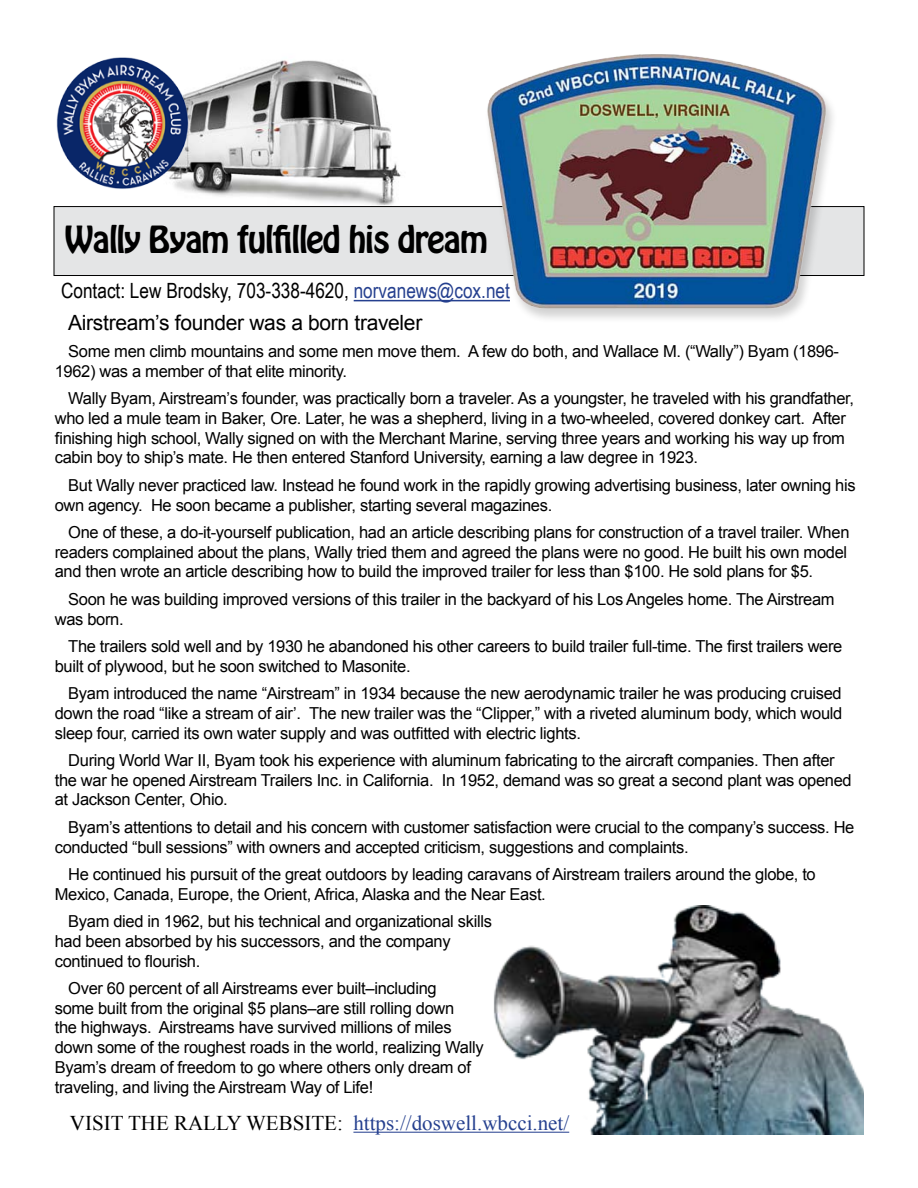
<style>
.page{position:relative;width:918px;height:1188px;background:#fff}
.page>*{position:absolute;margin:0;border:0;box-sizing:border-box;transform-origin:0 0}
.t1{font:33px "Hobo Std";letter-spacing:-.03em;color:#000}
.t2{font:21px "Arial Narrow";color:#000}
.t3{font:21px "Times New Roman";color:#25408f}
.t4{font:21px "Arial";letter-spacing:-.015em;color:#000}
.t5{font:16.5px/19.8px "Arial";letter-spacing:-.02em;color:#000}
.s1{color:#25408f}
.s2{color:#000}
</style>
<div class="page">
<img style="left:186px;top:60px;width:215px;height:145px">
<div style="left:54px;top:207px;width:810px;height:69px;background:#e4e5e6"></div>
<div style="left:54px;top:206px;width:810px;height:70px;border:1px solid #000"></div>
<img style="left:56px;top:57px;width:134px;height:134px">
<div style="left:483px;top:53px;width:355px;height:271px;background:#000;opacity:.18"></div>
<img style="left:487px;top:54px;width:339px;height:255px">
<hr style="left:354px;top:300px;width:156px;height:1px;background:#25408f">
<img style="left:478px;top:905px;width:386px;height:230px">
<hr style="left:353px;top:1132px;width:216px;height:1px;background:#25408f">
<h1 class="t1" style="left:65px;top:217px;width:424px">Wally Byam fulfilled his dream</h1>
<p class="t2" style="left:61px;top:276px;width:450px">Contact: Lew Brodsky, 703-338-4620, <span class="s1">norvanews@cox.net</span></p>
<p class="t4" style="left:68px;top:308px;width:356px">Airstream’s founder was a born traveler</p>
<p class="t5" style="left:55px;top:341px;width:786px;text-indent:13px">Some men climb mountains and some men move them. A few do both, and Wallace M. (“Wally”) Byam (1896-<br>1962) was a member of that elite minority.</p>
<p class="t5" style="left:55px;top:389px;width:801px;text-indent:13px">Wally Byam, Airstream’s founder, was practically born a traveler. As a youngster, he traveled with his grandfather, who led a mule team in Baker, Ore. Later, he was a shepherd, living in a two-wheeled, covered donkey cart. After finishing high school, Wally signed on with the Merchant Marine, serving three years and working his way up from cabin boy to ship’s mate. He then entered Stanford University, earning a law degree in 1923.</p>
<p class="t5" style="left:55px;top:475px;width:802px;text-indent:13px">But Wally never practiced law. Instead he found work in the rapidly growing advertising business, later owning his own agency. He soon became a publisher, starting several magazines.</p>
<p class="t5" style="left:55px;top:522px;width:796px;text-indent:13px">One of these, a do-it-yourself publication, had an article describing plans for construction of a travel trailer. When readers complained about the plans, Wally tried them and agreed the plans were no good. He built his own model and then wrote an article describing how to build the improved trailer for less than $100. He sold plans for $5.</p>
<p class="t5" style="left:55px;top:589px;width:781px;text-indent:13px">Soon he was building improved versions of this trailer in the backyard of his Los Angeles home. The Airstream was born.</p>
<p class="t5" style="left:55px;top:636px;width:789px;text-indent:13px">The trailers sold well and by 1930 he abandoned his other careers to build trailer full-time. The first trailers were built of plywood, but he soon switched to Masonite.</p>
<p class="t5" style="left:55px;top:683px;width:789px;text-align:justify;text-indent:13px">Byam introduced the name “Airstream” in 1934 because the new aerodynamic trailer he was producing cruised down the road “like a stream of air’. The new trailer was the “Clipper,” with a riveted aluminum body, which would sleep four, carried its own water supply and was outfitted with electric lights.</p>
<p class="t5" style="left:55px;top:750px;width:799px;text-indent:13px">During World War II, Byam took his experience with aluminum fabricating to the aircraft companies. Then after the war he opened Airstream Trailers Inc. in California. In 1952, demand was so great a second plant was opened at Jackson Center, Ohio.</p>
<p class="t5" style="left:55px;top:817px;width:801px;text-indent:13px">Byam’s attentions to detail and his concern with customer satisfaction were crucial to the company’s success. He conducted “bull sessions” with owners and accepted criticism, suggestions and complaints.</p>
<p class="t5" style="left:55px;top:864px;width:763px;text-indent:13px">He continued his pursuit of the great outdoors by leading caravans of Airstream trailers around the globe, to<br>Mexico, Canada, Europe, the Orient, Africa, Alaska and the Near East.</p>
<p class="t5" style="left:55px;top:911px;width:439px;text-indent:13px">Byam died in 1962, but his technical and organizational skills had been absorbed by his successors, and the company continued to flourish.</p>
<p class="t5" style="left:55px;top:978px;width:430px;text-indent:13px">Over 60 percent of all Airstreams ever built–including<br>some built from the original $5 plans–are still rolling down<br>the highways. Airstreams have survived millions of miles down some of the roughest roads in the world, realizing Wally Byam’s dream of freedom to go where others only dream of traveling, and living the Airstream Way of Life!</p>
<p class="t3" style="left:70px;top:1109px;width:501px"><span class="s2">VISIT THE RALLY WEBSITE:</span> https://doswell.wbcci.net/</p>
</div>
